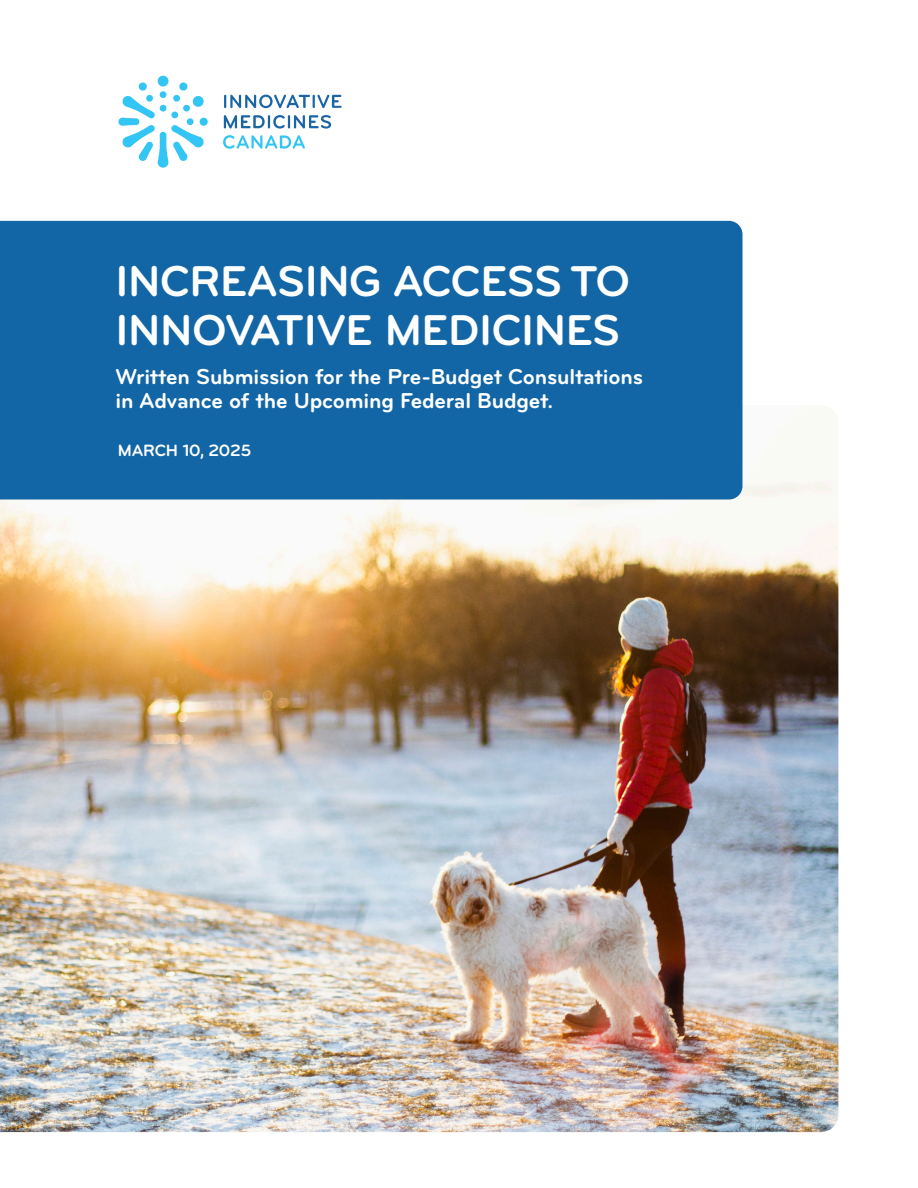
<style>
.page{position:relative;width:918px;height:1188px;background:#fff}
.page>*{position:absolute;margin:0;border:0;box-sizing:border-box;transform-origin:0 0}
.t1{font:700 44.85px "Bryant";letter-spacing:-.01em;color:#fff}
.t2{font:700 22.35px/24px "Bryant";letter-spacing:-.01em;color:#fff}
.t3{font:700 16.95px "Bryant";letter-spacing:-.01em;color:#fff}
</style>
<div class="page">
<svg style="left:224px;top:95px;width:118px;height:13px"></svg>
<svg style="left:224px;top:115px;width:107px;height:14px"></svg>
<svg style="left:223px;top:135px;width:82px;height:14px"></svg>
<div style="left:200px;top:118px;width:8px;height:8px;background:#33c5f3;border-radius:50%"></div>
<div style="left:158px;top:76px;width:10px;height:11px;background:#33c5f3;border-radius:50%"></div>
<svg style="left:118px;top:82px;width:86px;height:86px"></svg>
<img style="left:0;top:405px;width:838px;height:727px">
<div style="left:0;top:221px;width:742px;height:278px;background:#1266a6"></div>
<p class="t1" style="left:116px;top:254px;width:516px">INCREASING ACCESS TO</p>
<p class="t1" style="left:116px;top:302px;width:506px">INNOVATIVE MEDICINES</p>
<p class="t2" style="left:116px;top:364px;width:529px">Written Submission for the Pre-Budget Consultations in Advance of the Upcoming Federal Budget.</p>
<p class="t3" style="left:118px;top:439px;width:135px">MARCH 10, 2025</p>
</div>
